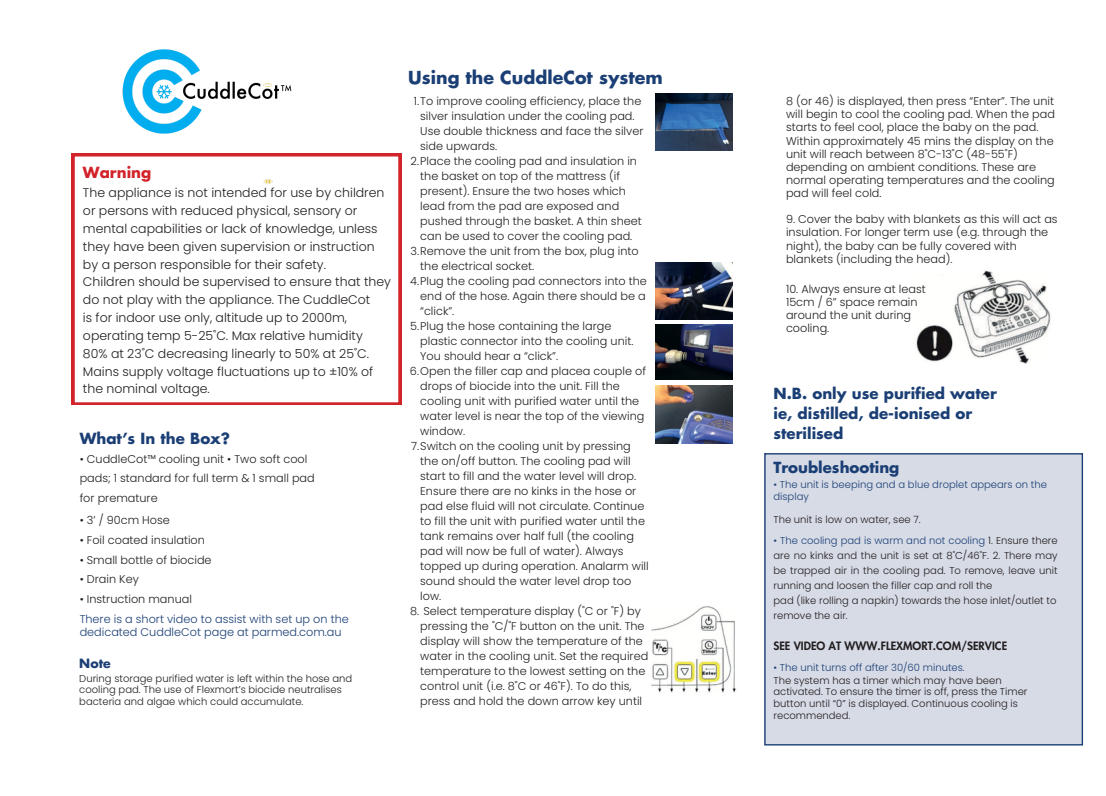
<style>
.page{position:relative;width:1106px;height:796px;background:#fff}
.page>*{position:absolute;margin:0;border:0;box-sizing:border-box;transform-origin:0 0}
.t1{font:700 17.5px "Futura LT Pro";color:#1b3f75}
.t2{font:700 15px/19.8px "Futura LT Pro";color:#1b3f75}
.t3{font:700 15px "Futura LT Pro";color:#d2232a}
.t4{font:300 12.5px/17.8px "Poppins";color:#231f20}
.t5{font:700 12.5px "Futura LT Pro";color:#1b3f75}
.t6{font:300 11.25px/15px "Poppins";color:#231f20}
.t7{font:300 11.25px/19.8px "Poppins";color:#1b3f75}
.t8{font:800 11.25px "Futura LT Pro";color:#231f20}
.t9{font:300 10px/11.6px "Poppins";color:#231f20}
.t10{font:300 10px/11.6px "Poppins";color:#1b3f75}
.s1{color:#231f20}
.s2{color:#1b3f75}
</style>
<div class="page">
<img style="left:122px;top:49px;width:170px;height:85px">
<div style="left:764px;top:453px;width:318px;height:292px;background:#d7dbe6"></div>
<img style="left:655px;top:93px;width:77px;height:57px">
<img style="left:655px;top:325px;width:77px;height:54px">
<img style="left:655px;top:263px;width:77px;height:57px">
<img style="left:655px;top:386px;width:77px;height:57px">
<img style="left:651px;top:606px;width:85px;height:86px">
<img style="left:916px;top:270px;width:135px;height:94px">
<svg style="left:72px;top:154px;width:329px;height:251px"></svg>
<p class="t1" style="left:408px;top:70px;width:256px">Using the CuddleCot system</p>
<p class="t6" style="left:786px;top:95px;width:270px;line-height:13.1px">8 (or 46) is displayed, then press “Enter”. The unit will begin to cool the cooling pad. When the pad starts to feel cool, place the baby on the pad.<br>Within approximately 45 mins the display on the unit will reach between 8˚C-13˚C (48-55˚F) depending on ambient conditions. These are normal operating temperatures and the cooling pad will feel cold.</p>
<p class="t6" style="left:786px;top:213px;width:273px;line-height:13.1px">9. Cover the baby with blankets as this will act as insulation. For longer term use (e.g. through the night), the baby can be fully covered with blankets (including the head).</p>
<p class="t6" style="left:786px;top:282px;width:141px;line-height:13.1px">10. Always ensure at least<br>15cm / 6” space remain around the unit during cooling.</p>
<p class="t6" style="left:420px;top:93px;width:225px;text-indent:-6px">1.To improve cooling efficiency, place the silver insulation under the cooling pad.<br>Use double thickness and face the silver side upwards.</p>
<h4 class="t6" style="left:420px;top:153px;width:223px;text-indent:-10px">2.Place the cooling pad and insulation in the basket on top of the mattress (if present). Ensure the two hoses which lead from the pad are exposed and pushed through the basket. A thin sheet can be used to cover the cooling pad.</h4>
<p class="t6" style="left:420px;top:243px;width:220px;text-indent:-10px">3.Remove the unit from the box, plug into the electrical socket.</p>
<h5 class="t6" style="left:420px;top:273px;width:228px;text-align:justify;text-indent:-10px">4.Plug the cooling pad connectors into the end of the hose. Again there should be a “click”.</h5>
<h5 class="t6" style="left:420px;top:318px;width:215px;text-indent:-10px">5.Plug the hose containing the large plastic connector into the cooling unit.<br>You should hear a “click”.</h5>
<p class="t6" style="left:420px;top:363px;width:227px;text-indent:-10px">6.Open the filler cap and placea couple of drops of biocide into the unit. Fill the cooling unit with purified water until the water level is near the top of the viewing window.</p>
<p class="t6" style="left:420px;top:438px;width:230px;text-indent:-9px">7.Switch on the cooling unit by pressing the on/off button. The cooling pad will start to fill and the water level will drop.<br>Ensure there are no kinks in the hose or pad else fluid will not circulate. Continue to fill the unit with purified water until the tank remains over half full (the cooling pad will now be full of water). Always topped up during operation. Analarm will sound should the water level drop too low.</p>
<h1 class="t6" style="left:420px;top:603px;width:229px;text-indent:-10px">8. Select temperature display (˚C or ˚F) by pressing the ˚C/˚F button on the unit. The display will show the temperature of the water in the cooling unit. Set the required temperature to the lowest setting on the control unit (i.e. 8˚C or 46˚F). To do this, press and hold the down arrow key until</h1>
<p class="t3" style="left:83px;top:165px;width:70px">Warning</p>
<p class="t4" style="left:83px;top:184px;width:309px">The appliance is not intended for use by children or persons with reduced physical, sensory or mental capabilities or lack of knowledge, unless they have been given supervision or instruction by a person responsible for their safety.<br>Children should be supervised to ensure that they do not play with the appliance. The CuddleCot<br>is for indoor use only, altitude up to 2000m, operating temp 5-25˚C. Max relative humidity<br>80% at 23˚C decreasing linearly to 50% at 25˚C.</p>
<p class="t4" style="left:83px;top:362px;width:292px">Mains supply voltage fluctuations up to ±10% of the nominal voltage.</p>
<p class="t2" style="left:80px;top:429px;width:152px">What’s In the Box?</p>
<p class="t6" style="left:80px;top:449px;width:237px;line-height:19.8px">• CuddleCot™ cooling unit • Two soft cool pads; 1 standard for full term &amp; 1 small pad for premature</p>
<p class="t2" style="left:773px;top:458px;width:127px">Troubleshooting</p>
<p class="t2" style="left:773px;top:385px;width:225px">N.B. only use purified water ie, distilled, de-ionised or sterilised</p>
<p class="t10" style="left:773px;top:479px;width:275px">• The unit is beeping and a blue droplet appears on the display</p>
<p class="t6" style="left:80px;top:513px;width:92px">• 3’ / 90cm Hose</p>
<p class="t6" style="left:80px;top:532px;width:127px">• Foil coated insulation</p>
<p class="t6" style="left:80px;top:552px;width:133px">• Small bottle of biocide</p>
<p class="t6" style="left:80px;top:572px;width:61px">• Drain Key</p>
<p class="t7" style="left:80px;top:589px;width:270px"><span class="s1">• Instruction manual<br></span>There is a short video to assist with set up on the</p>
<p class="t7" style="left:80px;top:622px;width:263px">dedicated CuddleCot page at parmed.com.au</p>
<p class="t9" style="left:773px;top:513px;width:149px">The unit is low on water, see 7.</p>
<p class="t9" style="left:773px;top:533px;width:286px;line-height:15px;text-align:justify"><span class="s2">• The cooling pad is warm and not cooling</span> 1. Ensure there are no kinks and the unit is set at 8˚C/46˚F. 2. There may be trapped air in the cooling pad. To remove, leave unit running and loosen the filler cap and roll the</p>
<h5 class="t9" style="left:773px;top:594px;width:284px">pad (like rolling a napkin) towards the hose inlet/outlet to</h5>
<h2 class="t9" style="left:773px;top:609px;width:76px">remove the air.</h2>
<p class="t8" style="left:773px;top:640px;width:235px">SEE VIDEO AT WWW.FLEXMORT.COM/SERVICE</p>
<p class="t5" style="left:79px;top:658px;width:33px">Note</p>
<p class="t9" style="left:79px;top:672px;width:274px">During storage purified water is left within the hose and cooling pad. The use of Flexmort’s biocide neutralises bacteria and algae which could accumulate.</p>
<h5 class="t10" style="left:773px;top:662px;width:193px">• The unit turns off after 30/60 minutes.</h5>
<h5 class="t9" style="left:773px;top:674px;width:255px">The system has a timer which may have been activated. To ensure the timer is off, press the Timer button until “0” is displayed. Continuous cooling is recommended.</h5>
</div>
